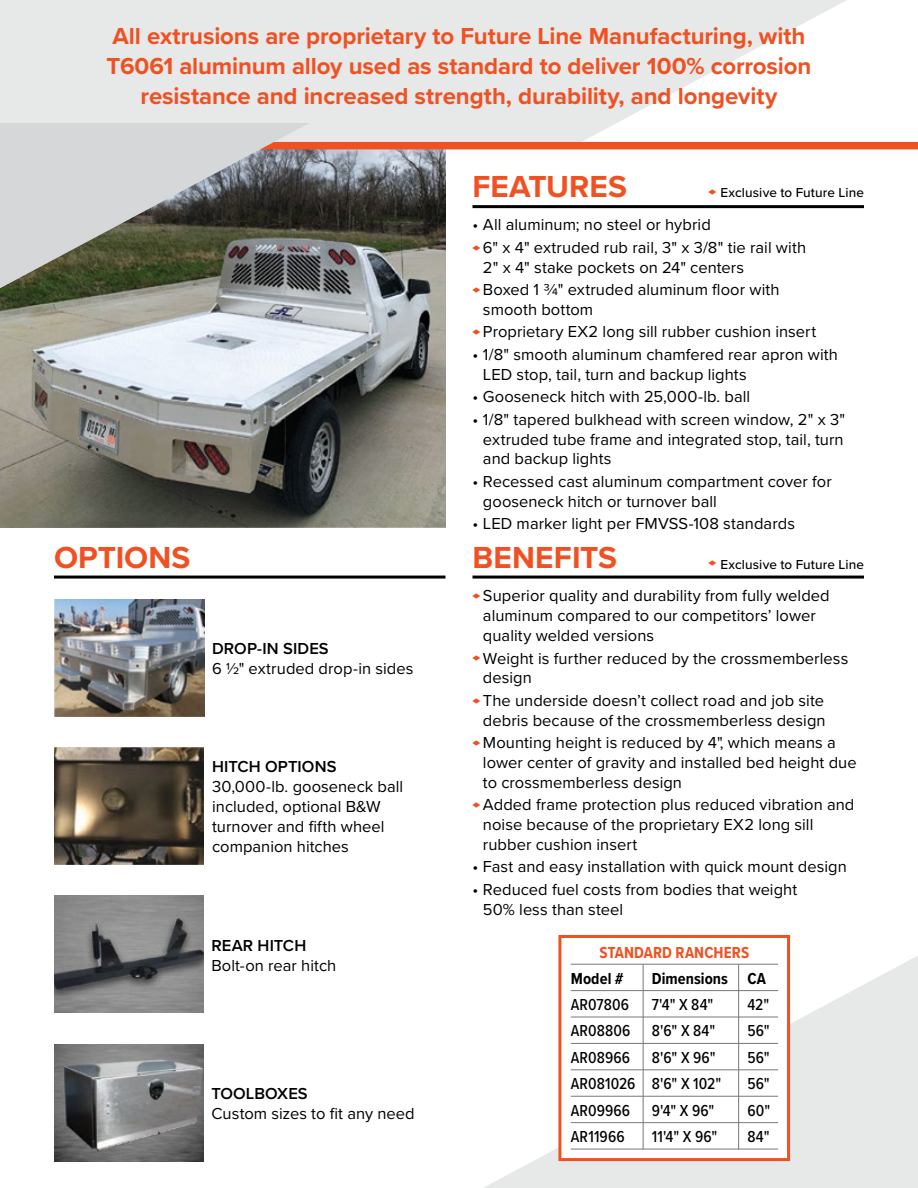
<style>
.page{position:relative;width:918px;height:1188px;background:#fff}
.page>*{position:absolute;margin:0;border:0;box-sizing:border-box;transform-origin:0 0}
.t1{font:700 31.5px "Proxima Nova";color:#f05123}
.t2{font:700 24px/30px "Proxima Nova";letter-spacing:-.005em;color:#f05123;text-align:center}
.t3{font:16.5px/19.8px "Proxima Nova";letter-spacing:.005em;color:#000}
.t4{font:500 16.5px/26.4px "Proxima Nova Cond";letter-spacing:.005em;color:#000}
.t5{font:600 16.5px "Proxima Nova";letter-spacing:.01em;color:#000}
.t6{font:700 16.5px "Proxima Nova Cond";letter-spacing:.005em;color:#000}
.t7{font:700 16.5px "Proxima Nova Cond";letter-spacing:.005em;color:#f05123}
.t8{font:500 13.5px "Proxima Nova";letter-spacing:.01em;color:#000}
.s1{font-size:10.5px;color:#f05123}
</style>
<div class="page">
<svg style="left:484px;top:956px;width:434px;height:232px;fill:#e7e8e8"></svg>
<div style="left:558px;top:935px;width:232px;height:226px;background:#fff;border:3px solid #f05123"></div>
<img style="left:0;top:149px;width:446px;height:378px">
<svg style="left:0;top:0;width:847px;height:142px;fill:#e7e8e8"></svg>
<hr style="left:571px;top:1122px;width:207px;height:1px;background:#77787b">
<hr style="left:571px;top:1069px;width:207px;height:1px;background:#77787b">
<hr style="left:571px;top:1017px;width:207px;height:1px;background:#77787b">
<hr style="left:571px;top:1096px;width:207px;height:1px;background:#77787b">
<hr style="left:571px;top:1149px;width:207px;height:1px;background:#77787b">
<hr style="left:571px;top:1043px;width:207px;height:1px;background:#77787b">
<hr style="left:571px;top:990px;width:207px;height:1px;background:#77787b">
<hr style="left:571px;top:964px;width:207px;height:1px;background:#77787b">
<hr style="left:738px;top:964px;width:1px;height:185px;background:#77787b">
<hr style="left:643px;top:964px;width:1px;height:185px;background:#77787b">
<hr style="left:472px;top:576px;width:392px;height:3px;background:#000">
<hr style="left:472px;top:205px;width:392px;height:3px;background:#000">
<hr style="left:54px;top:576px;width:392px;height:3px;background:#000">
<img style="left:54px;top:1044px;width:150px;height:117px">
<img style="left:54px;top:896px;width:150px;height:117px">
<img style="left:54px;top:599px;width:150px;height:117px">
<img style="left:54px;top:748px;width:150px;height:117px">
<div style="left:0;top:142px;width:918px;height:7px;background:#f05123"></div>
<svg style="left:0;top:123px;width:309px;height:165px;background:#94958f"></svg>
<h2 class="t2" style="left:107px;top:21px;width:706px">All extrusions are proprietary to Future Line Manufacturing, with<br>T6061 aluminum alloy used as standard to deliver 100% corrosion resistance and increased strength, durability, and longevity</h2>
<h1 class="t1" style="left:54px;top:534px;width:138px">OPTIONS</h1>
<p class="t5" style="left:212px;top:637px;width:118px">DROP-IN SIDES</p>
<p class="t3" style="left:212px;top:658px;width:203px">6 ½" extruded drop-in sides</p>
<p class="t5" style="left:212px;top:755px;width:126px">HITCH OPTIONS</p>
<p class="t3" style="left:212px;top:776px;width:193px">30,000-lb. gooseneck ball included, optional B&amp;W turnover and fifth wheel companion hitches</p>
<p class="t5" style="left:211px;top:934px;width:96px">REAR HITCH</p>
<p class="t3" style="left:211px;top:955px;width:126px">Bolt-on rear hitch</p>
<p class="t5" style="left:211px;top:1081px;width:98px">TOOLBOXES</p>
<p class="t3" style="left:211px;top:1103px;width:205px">Custom sizes to fit any need</p>
<h1 class="t1" style="left:472px;top:163px;width:156px">FEATURES</h1>
<p class="t3" style="left:472px;top:213px;width:335px;line-height:22.5px">• All aluminum; no steel or hybrid<br><span class="s1">♦</span> 6" x 4" extruded rub rail, 3" x 3/8" tie rail with</p>
<p class="t3" style="left:472px;top:255px;width:309px;line-height:22.5px;text-indent:10px">2" x 4" stake pockets on 24" centers<br><span class="s1">♦</span> Boxed 1 3/4" extruded aluminum floor with</p>
<p class="t3" style="left:472px;top:298px;width:345px;line-height:22.5px;text-indent:10px">smooth bottom<br><span class="s1">♦</span> Proprietary EX2 long sill rubber cushion insert</p>
<p class="t3" style="left:483px;top:344px;width:357px;text-indent:-10px">• 1/8" smooth aluminum chamfered rear apron with<br>LED stop, tail, turn and backup lights</p>
<p class="t3" style="left:473px;top:386px;width:279px">• Gooseneck hitch with 25,000-lb. ball</p>
<p class="t3" style="left:483px;top:409px;width:364px;text-align:justify;text-indent:-10px">• 1/8" tapered bulkhead with screen window, 2" x 3" extruded tube frame and integrated stop, tail, turn and backup lights</p>
<p class="t3" style="left:483px;top:471px;width:350px;text-indent:-10px">• Recessed cast aluminum compartment cover for gooseneck hitch or turnover ball</p>
<p class="t3" style="left:473px;top:513px;width:324px">• LED marker light per FMVSS-108 standards</p>
<p class="t8" style="left:708px;top:183px;width:157px"><sup>♦</sup> Exclusive to Future Line</p>
<h1 class="t1" style="left:472px;top:534px;width:146px">BENEFITS</h1>
<p class="t3" style="left:483px;top:585px;width:348px;text-indent:-10px"><span class="s1">♦</span> Superior quality and durability from fully welded aluminum compared to our competitors’ lower quality welded versions</p>
<p class="t3" style="left:483px;top:647px;width:367px;text-indent:-10px"><span class="s1">♦</span> Weight is further reduced by the crossmemberless design</p>
<p class="t3" style="left:472px;top:690px;width:355px;text-align:right"><span class="s1">♦</span> The underside doesn’t collect road and job site debris because of the crossmemberless design</p>
<p class="t3" style="left:483px;top:732px;width:375px;text-indent:-10px"><span class="s1">♦</span> Mounting height is reduced by 4", which means a lower center of gravity and installed bed height due to crossmemberless design</p>
<p class="t3" style="left:483px;top:794px;width:373px;text-indent:-10px"><span class="s1">♦</span> Added frame protection plus reduced vibration and noise because of the proprietary EX2 long sill rubber cushion insert</p>
<p class="t3" style="left:473px;top:856px;width:376px">• Fast and easy installation with quick mount design</p>
<p class="t3" style="left:483px;top:879px;width:316px;text-indent:-10px">• Reduced fuel costs from bodies that weight<br>50% less than steel</p>
<p class="t8" style="left:708px;top:554px;width:157px"><sup>♦</sup> Exclusive to Future Line</p>
<p class="t7" style="left:600px;top:941px;width:151px">STANDARD RANCHERS</p>
<p class="t6" style="left:571px;top:966px;width:54px">Model #</p>
<p class="t4" style="left:571px;top:991px;width:66px">AR07806<br>AR08806<br>AR08966<br>AR081026<br>AR09966<br>AR11966</p>
<p class="t6" style="left:652px;top:966px;width:78px">Dimensions</p>
<p class="t4" style="left:652px;top:991px;width:71px">7'4" X 84"<br>8'6" X 84"<br>8'6" X 96"<br>8'6" X 102"<br>9'4" X 96"<br>11'4" X 96"</p>
<p class="t6" style="left:747px;top:966px;width:20px">CA</p>
<p class="t4" style="left:747px;top:991px;width:24px;text-align:justify">42" 56" 56" 56" 60" 84"</p>
</div>
